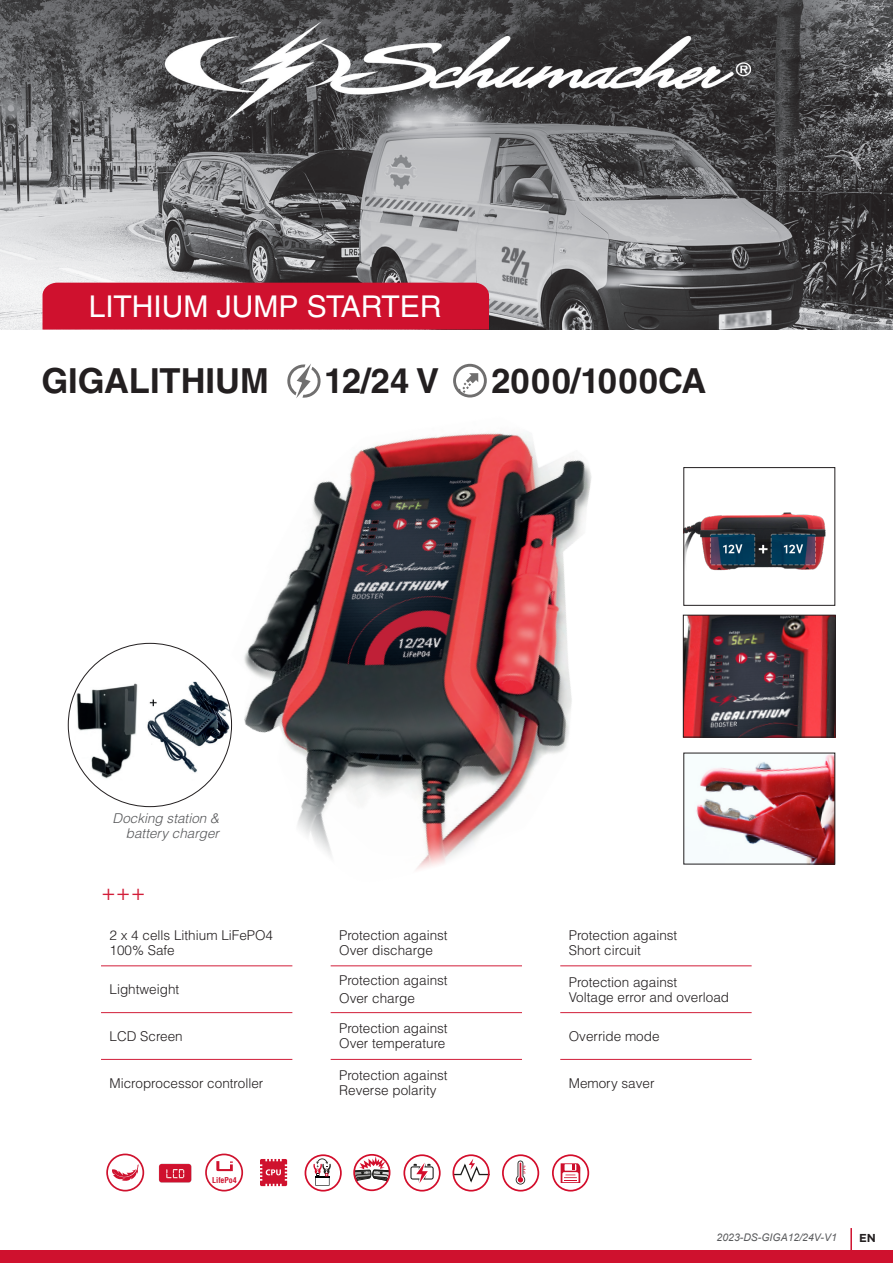
<style>
.page{position:relative;width:893px;height:1263px;background:#fff}
.page>*{position:absolute;margin:0;border:0;box-sizing:border-box;transform-origin:0 0}
.t1{font:700 34.5px "Helvetica LT Std";color:#231f20}
.t2{font:700 34.5px "Helvetica LT Std";letter-spacing:.02em;color:#231f20}
.t3{font:30px "Helvetica LT Std";color:#fff}
.t4{font:300 22.5px "Helvetica LT Std";color:#d21e39}
.TEXTE_INFO{font:300 13.5px "Helvetica LT Std";color:#231f20}
.TEXTE_INFO-2{font:italic 300 13.5px/15px "Helvetica LT Std";color:#57585a;text-align:right}
.t5{font:700 11.55px "Gotham";color:#231f20}
.t6{font:italic 10.5px "Arial";color:#57585a}
.t7{font:700 condensed 7.95px "Helvetica LT Std";color:#cf122e}
</style>
<div class="page">
<img style="left:158px;top:1163px;width:34px;height:20px">
<svg style="left:106px;top:1153px;width:38px;height:38px"></svg>
<svg style="left:260px;top:1159px;width:27px;height:27px"></svg>
<svg style="left:205px;top:1153px;width:38px;height:38px"></svg>
<div style="left:353px;top:1154px;width:37px;height:37px;border:2px solid #d30d2b;border-radius:50%"></div>
<svg style="left:354px;top:1156px;width:36px;height:34px"></svg>
<svg style="left:410px;top:1163px;width:24px;height:20px"></svg>
<div style="left:403px;top:1154px;width:38px;height:37px;border:2px solid #d30d2b;border-radius:50%"></div>
<svg style="left:455px;top:1158px;width:35px;height:26px"></svg>
<div style="left:452px;top:1154px;width:38px;height:37px;border:2px solid #d30d2b;border-radius:50%"></div>
<div style="left:305px;top:1154px;width:37px;height:37px;border:2px solid #d30d2b;border-radius:50%"></div>
<svg style="left:313px;top:1158px;width:18px;height:27px"></svg>
<div style="left:502px;top:1154px;width:37px;height:37px;border:2px solid #d30d2b;border-radius:50%"></div>
<svg style="left:516px;top:1160px;width:10px;height:24px"></svg>
<div style="left:552px;top:1154px;width:37px;height:37px;border:2px solid #d30d2b;border-radius:50%"></div>
<svg style="left:561px;top:1163px;width:19px;height:20px"></svg>
<hr style="left:101px;top:965px;width:191px;height:1px;background:#d21e39">
<hr style="left:331px;top:965px;width:191px;height:1px;background:#d21e39">
<hr style="left:560px;top:965px;width:192px;height:1px;background:#d21e39">
<hr style="left:101px;top:1012px;width:191px;height:1px;background:#d21e39">
<hr style="left:331px;top:1012px;width:191px;height:1px;background:#d21e39">
<hr style="left:560px;top:1012px;width:192px;height:1px;background:#d21e39">
<hr style="left:101px;top:1059px;width:191px;height:1px;background:#d21e39">
<hr style="left:331px;top:1059px;width:191px;height:1px;background:#d21e39">
<hr style="left:560px;top:1059px;width:192px;height:1px;background:#d21e39">
<img style="left:0;top:0;width:893px;height:330px">
<hr style="left:850px;top:1228px;width:2px;height:35px;background:#cf112e">
<div style="left:0;top:1250px;width:893px;height:13px;background:#cf112e"></div>
<div style="left:43px;top:283px;width:446px;height:47px;background:#cf112e"></div>
<img style="left:145px;top:363px;width:582px;height:507px">
<img style="left:686px;top:755px;width:147px;height:107px">
<img style="left:685px;top:617px;width:148px;height:118px">
<div style="left:683px;top:615px;width:152px;height:122px;border:1px solid #231f20"></div>
<div style="left:684px;top:468px;width:151px;height:137px;background:#fff"></div>
<img style="left:686px;top:512px;width:140px;height:59px">
<div style="left:68px;top:643px;width:164px;height:164px;background:#fff;border-radius:50%"></div>
<img style="left:70px;top:661px;width:162px;height:132px">
<p class="t3" style="left:89px;top:289px;width:354px">LITHIUM JUMP STARTER</p>
<p class="t1" style="left:41px;top:360px;width:229px">GIGALITHIUM</p>
<p class="t1" style="left:324px;top:360px;width:116px">12/24 V</p>
<p class="t2" style="left:491px;top:360px;width:217px">2000/1000CA</p>
<p class="TEXTE_INFO-2" style="left:113px;top:811px;width:108px">Docking station &amp; battery charger</p>
<h3 class="t4" style="left:101px;top:878px;width:46px">+++</h3>
<p class="TEXTE_INFO" style="left:110px;top:926px;width:165px">2 x 4 cells Lithium LiFePO4</p>
<p class="TEXTE_INFO" style="left:110px;top:941px;width:67px">100% Safe</p>
<p class="TEXTE_INFO" style="left:110px;top:981px;width:71px">Lightweight</p>
<p class="TEXTE_INFO" style="left:339px;top:926px;width:110px">Protection against</p>
<p class="TEXTE_INFO" style="left:339px;top:941px;width:95px">Over discharge</p>
<p class="TEXTE_INFO" style="left:339px;top:972px;width:110px">Protection against</p>
<p class="TEXTE_INFO" style="left:339px;top:990px;width:77px">Over charge</p>
<p class="TEXTE_INFO" style="left:110px;top:1028px;width:75px">LCD Screen</p>
<p class="TEXTE_INFO" style="left:339px;top:1020px;width:110px">Protection against</p>
<p class="TEXTE_INFO" style="left:339px;top:1035px;width:108px">Over temperature</p>
<p class="TEXTE_INFO" style="left:110px;top:1074px;width:155px">Microprocessor controller</p>
<p class="t7" style="left:212px;top:1175px;width:26px">LifePo4</p>
<p class="TEXTE_INFO" style="left:339px;top:1067px;width:110px">Protection against</p>
<p class="TEXTE_INFO" style="left:339px;top:1082px;width:99px">Reverse polarity</p>
<p class="TEXTE_INFO" style="left:569px;top:926px;width:110px">Protection against</p>
<p class="TEXTE_INFO" style="left:569px;top:941px;width:74px">Short circuit</p>
<p class="TEXTE_INFO" style="left:569px;top:973px;width:110px">Protection against</p>
<p class="TEXTE_INFO" style="left:569px;top:988px;width:162px">Voltage error and overload</p>
<p class="TEXTE_INFO" style="left:569px;top:1028px;width:92px">Override mode</p>
<p class="TEXTE_INFO" style="left:569px;top:1074px;width:87px">Memory saver</p>
<p class="t6" style="left:716px;top:1230px;width:122px">2023-DS-GIGA12/24V-V1</p>
<p class="t5" style="left:859px;top:1230px;width:18px">EN</p>
</div>
